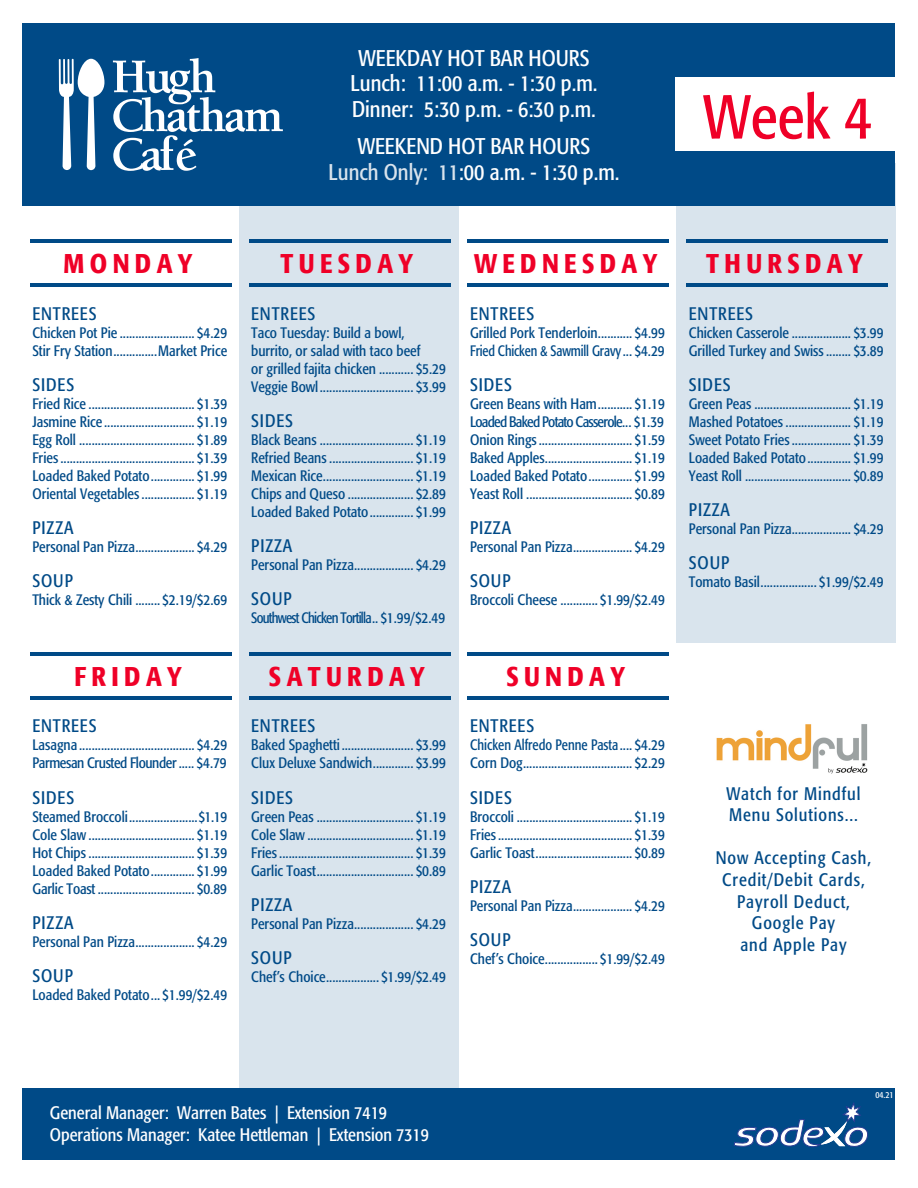
<style>
.page{position:relative;width:918px;height:1188px;background:#fff}
.page>*{position:absolute;margin:0;border:0;box-sizing:border-box;transform-origin:0 0}
.t1{font:condensed 61.5px "Formata";color:#ef0027}
.t2{font:500 condensed 27px "Formata";letter-spacing:.2em;color:#ef0027}
.t3{font:condensed 22.5px/25.5px "Formata";color:#fff;text-align:center}
.t4{font:condensed 18px/21.6px "Formata";letter-spacing:.05em;color:#004a87}
.t5{font:condensed 18px/21.6px "Formata";color:#fff}
.t6{font:condensed 15px/18px "Formata";color:#004a87;text-align:justify}
.t7{font:condensed 15px/18px "Formata";letter-spacing:-.025em;color:#004a87}
.t8{font:condensed 15px/18px "Formata";color:#004a87;scale:.94 1}
.t9{font:condensed 15px "Formata";letter-spacing:-.05em;color:#004a87;scale:.95 1}
.t10{font:condensed 9px "Formata";color:#fff}
</style>
<div class="page">
<div style="left:22px;top:23px;width:874px;height:183px;background:#004a87"></div>
<div style="left:676px;top:78px;width:226px;height:73px;background:#fff"></div>
<div style="left:239px;top:163px;width:220px;height:938px;background:#d9e4ed"></div>
<div style="left:676px;top:206px;width:219px;height:436px;background:#d9e4ed"></div>
<div style="left:23px;top:1088px;width:872px;height:72px;background:#004a87"></div>
<hr style="left:30px;top:239px;width:201px;height:3px;background:#004a87">
<hr style="left:30px;top:283px;width:201px;height:3px;background:#004a87">
<hr style="left:249px;top:239px;width:201px;height:3px;background:#004a87">
<hr style="left:249px;top:283px;width:201px;height:3px;background:#004a87">
<hr style="left:468px;top:239px;width:201px;height:3px;background:#004a87">
<hr style="left:468px;top:283px;width:201px;height:3px;background:#004a87">
<hr style="left:687px;top:239px;width:201px;height:3px;background:#004a87">
<hr style="left:687px;top:283px;width:201px;height:3px;background:#004a87">
<hr style="left:30px;top:652px;width:201px;height:3px;background:#004a87">
<hr style="left:30px;top:696px;width:201px;height:3px;background:#004a87">
<hr style="left:249px;top:652px;width:201px;height:3px;background:#004a87">
<hr style="left:249px;top:696px;width:201px;height:3px;background:#004a87">
<hr style="left:468px;top:652px;width:201px;height:3px;background:#004a87">
<hr style="left:468px;top:696px;width:201px;height:3px;background:#004a87">
<svg style="left:734px;top:1103px;width:134px;height:44px"></svg>
<svg style="left:113px;top:58px;width:170px;height:113px"></svg>
<svg style="left:59px;top:59px;width:45px;height:111px"></svg>
<img style="left:716px;top:724px;width:152px;height:50px">
<h3 class="t3" style="left:351px;top:45px;width:248px">WEEKDAY HOT BAR HOURS<br>Lunch: 11:00 a.m. - 1:30 p.m.<br>Dinner: 5:30 p.m. - 6:30 p.m.</h3>
<h3 class="t3" style="left:329px;top:134px;width:292px">WEEKEND HOT BAR HOURS<br>Lunch Only: 11:00 a.m. - 1:30 p.m.</h3>
<h1 class="t1" style="left:703px;top:81px;width:171px">Week 4</h1>
<h2 class="t2" style="left:64px;top:247px;width:130px">MONDAY</h2>
<p class="t4" style="left:32px;top:303px;width:66px">ENTREES</p>
<p class="t6" style="left:32px;top:323px;width:196px">Chicken Pot Pie ........................ $4.29<br>Stir Fry Station..............Market Price</p>
<p class="t4" style="left:32px;top:374px;width:43px">SIDES</p>
<p class="t6" style="left:32px;top:394px;width:196px">Fried Rice .................................. $1.39<br>Jasmine Rice ............................. $1.19<br>Egg Roll ..................................... $1.89<br>Fries ........................................... $1.39<br>Loaded Baked Potato.............. $1.99<br>Oriental Vegetables ................. $1.19</p>
<p class="t4" style="left:32px;top:517px;width:43px">PIZZA</p>
<p class="t6" style="left:32px;top:538px;width:196px">Personal Pan Pizza................... $4.29</p>
<p class="t4" style="left:32px;top:570px;width:42px">SOUP</p>
<p class="t6" style="left:32px;top:591px;width:196px">Thick &amp; Zesty Chili ........ $2.19/$2.69</p>
<h2 class="t2" style="left:74px;top:660px;width:109px">FRIDAY</h2>
<p class="t4" style="left:32px;top:715px;width:66px">ENTREES</p>
<p class="t7" style="left:32px;top:736px;width:196px">Lasagna ..................................... $4.29<br>Parmesan Crusted Flounder..... $4.79</p>
<p class="t4" style="left:32px;top:787px;width:43px">SIDES</p>
<p class="t6" style="left:32px;top:807px;width:196px">Steamed Broccoli......................$1.19<br>Cole Slaw .................................. $1.19<br>Hot Chips .................................. $1.39<br>Loaded Baked Potato.............. $1.99<br>Garlic Toast ............................... $0.89</p>
<p class="t4" style="left:32px;top:912px;width:43px">PIZZA</p>
<p class="t6" style="left:32px;top:932px;width:196px">Personal Pan Pizza................... $4.29</p>
<p class="t4" style="left:32px;top:965px;width:42px">SOUP</p>
<p class="t6" style="left:32px;top:986px;width:196px">Loaded Baked Potato... $1.99/$2.49</p>
<h2 class="t2" style="left:281px;top:247px;width:134px">TUESDAY</h2>
<p class="t4" style="left:251px;top:303px;width:66px">ENTREES</p>
<p class="t6" style="left:251px;top:323px;width:196px;text-align:left">Taco Tuesday: Build a bowl, burrito, or salad with taco beef<br>or grilled fajita chicken ........... $5.29<br>Veggie Bowl.............................. $3.99</p>
<p class="t4" style="left:251px;top:410px;width:43px">SIDES</p>
<p class="t6" style="left:251px;top:430px;width:196px">Black Beans .............................. $1.19<br>Refried Beans ........................... $1.19<br>Mexican Rice............................. $1.19<br>Chips and Queso ..................... $2.89<br>Loaded Baked Potato.............. $1.99</p>
<p class="t4" style="left:251px;top:535px;width:43px">PIZZA</p>
<p class="t6" style="left:251px;top:556px;width:196px">Personal Pan Pizza................... $4.29</p>
<p class="t4" style="left:251px;top:588px;width:42px">SOUP</p>
<p class="t9" style="left:251px;top:609px;width:206px">Southwest Chicken Tortilla.. $1.99/$2.49</p>
<h2 class="t2" style="left:269px;top:660px;width:157px">SATURDAY</h2>
<p class="t4" style="left:251px;top:715px;width:66px">ENTREES</p>
<p class="t6" style="left:251px;top:736px;width:196px">Baked Spaghetti ....................... $3.99<br>Clux Deluxe Sandwich............. $3.99</p>
<p class="t4" style="left:251px;top:787px;width:43px">SIDES</p>
<p class="t6" style="left:251px;top:807px;width:196px">Green Peas ............................... $1.19<br>Cole Slaw .................................. $1.19<br>Fries ........................................... $1.39<br>Garlic Toast............................... $0.89</p>
<p class="t4" style="left:251px;top:894px;width:43px">PIZZA</p>
<p class="t6" style="left:251px;top:914px;width:196px">Personal Pan Pizza................... $4.29</p>
<p class="t4" style="left:251px;top:947px;width:42px">SOUP</p>
<p class="t6" style="left:251px;top:968px;width:196px">Chef’s Choice................. $1.99/$2.49</p>
<h2 class="t2" style="left:474px;top:247px;width:185px">WEDNESDAY</h2>
<p class="t4" style="left:470px;top:303px;width:66px">ENTREES</p>
<p class="t6" style="left:470px;top:323px;width:196px">Grilled Pork Tenderloin........... $4.99<br>Fried Chicken &amp; Sawmill Gravy ... $4.29</p>
<p class="t4" style="left:470px;top:374px;width:43px">SIDES</p>
<p class="t6" style="left:470px;top:394px;width:196px">Green Beans with Ham........... $1.19<br>Loaded Baked Potato Casserole... $1.39<br>Onion Rings .............................. $1.59<br>Baked Apples............................ $1.19<br>Loaded Baked Potato.............. $1.99<br>Yeast Roll .................................. $0.89</p>
<p class="t4" style="left:470px;top:517px;width:43px">PIZZA</p>
<p class="t6" style="left:470px;top:538px;width:196px">Personal Pan Pizza................... $4.29</p>
<p class="t4" style="left:470px;top:570px;width:42px">SOUP</p>
<p class="t6" style="left:470px;top:591px;width:196px">Broccoli Cheese ............ $1.99/$2.49</p>
<h2 class="t2" style="left:506px;top:660px;width:120px">SUNDAY</h2>
<p class="t4" style="left:470px;top:715px;width:66px">ENTREES</p>
<p class="t8" style="left:470px;top:736px;width:209px">Chicken Alfredo Penne Pasta.... $4.29<br>Corn Dog................................... $2.29</p>
<p class="t4" style="left:470px;top:787px;width:43px">SIDES</p>
<p class="t6" style="left:470px;top:807px;width:196px">Broccoli ..................................... $1.19<br>Fries ........................................... $1.39<br>Garlic Toast............................... $0.89</p>
<p class="t4" style="left:470px;top:876px;width:43px">PIZZA</p>
<p class="t6" style="left:470px;top:896px;width:196px">Personal Pan Pizza................... $4.29</p>
<p class="t4" style="left:470px;top:929px;width:42px">SOUP</p>
<p class="t6" style="left:470px;top:950px;width:196px">Chef’s Choice................. $1.99/$2.49</p>
<h2 class="t2" style="left:706px;top:247px;width:158px">THURSDAY</h2>
<p class="t4" style="left:689px;top:303px;width:66px">ENTREES</p>
<p class="t6" style="left:689px;top:323px;width:196px">Chicken Casserole ................... $3.99<br>Grilled Turkey and Swiss ........ $3.89</p>
<p class="t4" style="left:689px;top:374px;width:43px">SIDES</p>
<p class="t6" style="left:689px;top:394px;width:196px">Green Peas ............................... $1.19<br>Mashed Potatoes ..................... $1.19<br>Sweet Potato Fries ................... $1.39<br>Loaded Baked Potato.............. $1.99<br>Yeast Roll .................................. $0.89</p>
<p class="t4" style="left:689px;top:499px;width:43px">PIZZA</p>
<p class="t6" style="left:689px;top:520px;width:196px">Personal Pan Pizza................... $4.29</p>
<p class="t4" style="left:689px;top:552px;width:42px">SOUP</p>
<p class="t6" style="left:689px;top:573px;width:196px">Tomato Basil.................. $1.99/$2.49</p>
<p class="t4" style="left:727px;top:783px;width:135px">Watch for Mindful<br>Menu Solutions...</p>
<p class="t4" style="left:716px;top:847px;width:157px;text-align:center">Now Accepting Cash,<br>Credit/Debit Cards,<br>Payroll Deduct,<br>Google Pay<br>and Apple Pay</p>
<p class="t5" style="left:50px;top:1102px;width:381px">General Manager: Warren Bates | Extension 7419<br>Operations Manager: Katee Hettleman | Extension 7319</p>
<p class="t10" style="left:875px;top:1090px;width:20px">04.21</p>
</div>
